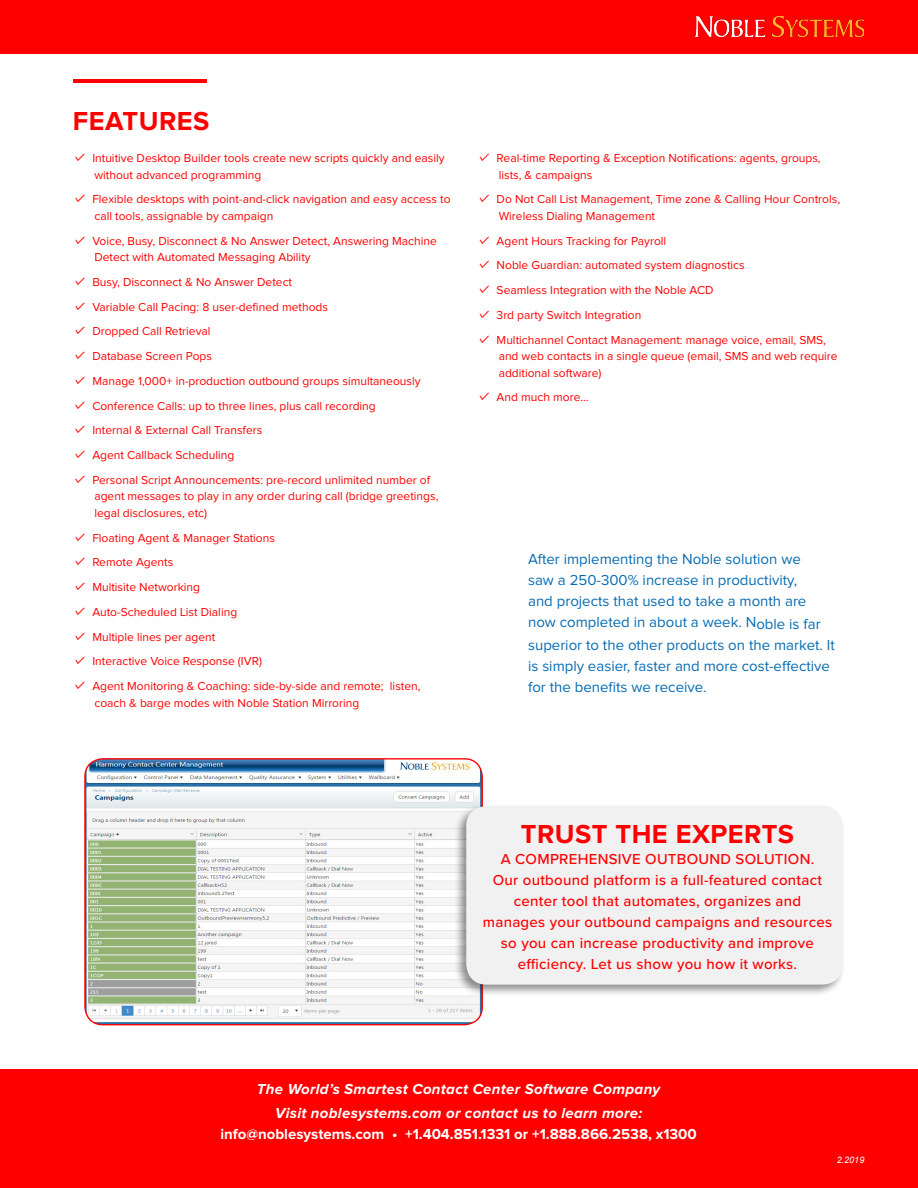
<style>
.page{position:relative;width:918px;height:1188px;background:#fff}
.page>*{position:absolute;margin:0;border:0;box-sizing:border-box;transform-origin:0 0}
.t1{font:700 27px "Proxima Nova";letter-spacing:.02em;color:#f00}
.t2{font:15px/21px "Proxima Nova";color:#096db3}
.t3{font:500 15px/21px "Proxima Nova";letter-spacing:.02em;color:#f00;text-align:center}
.t4{font:italic 700 15px/24px "Proxima Nova";letter-spacing:.02em;color:#fff;text-align:center}
.t5{font:700 15px "Proxima Nova";color:#fff}
.t6{font:12px/24.8px "Proxima Nova";color:#f00}
.t7{font:italic 9px "Arial";color:#fff}
</style>
<div class="page">
<div style="left:0;top:0;width:918px;height:54px;background:#f00"></div>
<div style="left:0;top:1069px;width:918px;height:119px;background:#f00"></div>
<img style="left:696px;top:17px;width:168px;height:19px">
<img style="left:85px;top:759px;width:397px;height:266px">
<div style="left:454px;top:803px;width:392px;height:194px;background:#231f20;opacity:.5"></div>
<div style="left:466px;top:806px;width:377px;height:179px;background:#f1f1f1;border-radius:20px"></div>
<hr style="left:73px;top:80px;width:133px;height:3px;background:#f00">
<h1 class="t1" style="left:73px;top:109px;width:138px">FEATURES</h1>
<p class="t6" style="left:92px;top:151px;width:354px;line-height:16.5px">Intuitive Desktop Builder tools create new scripts quickly and easily without advanced programming</p>
<p class="t6" style="left:92px;top:192px;width:360px;line-height:16.5px">Flexible desktops with point-and-click navigation and easy access to call tools, assignable by campaign</p>
<p class="t6" style="left:92px;top:233px;width:346px;line-height:16.5px">Voice, Busy, Disconnect &amp; No Answer Detect, Answering Machine<br>Detect with Automated Messaging Ability</p>
<p class="t6" style="left:92px;top:270px;width:339px">Busy, Disconnect &amp; No Answer Detect<br>Variable Call Pacing: 8 user-defined methods<br>Dropped Call Retrieval<br>Database Screen Pops<br>Manage 1,000+ in-production outbound groups simultaneously Conference Calls: up to three lines, plus call recording<br>Internal &amp; External Call Transfers<br>Agent Callback Scheduling<br>Personal Script Announcements: pre-record unlimited number of</p>
<p class="t6" style="left:94px;top:489px;width:346px;line-height:16.5px">agent messages to play in any order during call (bridge greetings, legal disclosures, etc)</p>
<p class="t6" style="left:92px;top:526px;width:330px">Floating Agent &amp; Manager Stations<br>Remote Agents<br>Multisite Networking<br>Auto-Scheduled List Dialing<br>Multiple lines per agent<br>Interactive Voice Response (IVR)<br>Agent Monitoring &amp; Coaching: side-by-side and remote; listen,</p>
<p class="t6" style="left:94px;top:691px;width:266px">coach &amp; barge modes with Noble Station Mirroring</p>
<p class="t6" style="left:497px;top:151px;width:326px;line-height:16.5px">Real-time Reporting &amp; Exception Notifications: agents, groups, lists, &amp; campaigns</p>
<p class="t6" style="left:497px;top:192px;width:345px;line-height:16.5px">Do Not Call List Management, Time zone &amp; Calling Hour Controls,<br>Wireless Dialing Management</p>
<p class="t6" style="left:497px;top:229px;width:331px">Agent Hours Tracking for Payroll<br>Noble Guardian: automated system diagnostics<br>Seamless Integration with the Noble ACD<br>3rd party Switch Integration<br>Multichannel Contact Management: manage voice, email, SMS,</p>
<p class="t6" style="left:499px;top:349px;width:341px;line-height:16.5px">and web contacts in a single queue (email, SMS and web require additional software)</p>
<p class="t6" style="left:497px;top:386px;width:94px">And much more...</p>
<p class="t2" style="left:528px;top:550px;width:294px">After implementing the Noble solution we saw a 250-300% increase in productivity, and projects that used to take a month are now completed in about a week. Noble is far</p>
<p class="t2" style="left:528px;top:635px;width:308px">superior to the other products on the market. It is simply easier, faster and more cost-effective for the benefits we receive.</p>
<h1 class="t1" style="left:521px;top:822px;width:275px">TRUST THE EXPERTS</h1>
<p class="t3" style="left:483px;top:849px;width:351px">A COMPREHENSIVE OUTBOUND SOLUTION.<br>Our outbound platform is a full-featured contact center tool that automates, organizes and manages your outbound campaigns and resources so you can increase productivity and improve efficiency. Let us show you how it works.</p>
<p class="t4" style="left:257px;top:1078px;width:405px">The World’s Smartest Contact Center Software Company<br>Visit noblesystems.com or contact us to learn more:</p>
<p class="t5" style="left:220px;top:1128px;width:478px">info@noblesystems.com • +1.404.851.1331 or +1.888.866.2538, x1300</p>
<p class="t7" style="left:837px;top:1155px;width:29px">2.2019</p>
</div>
